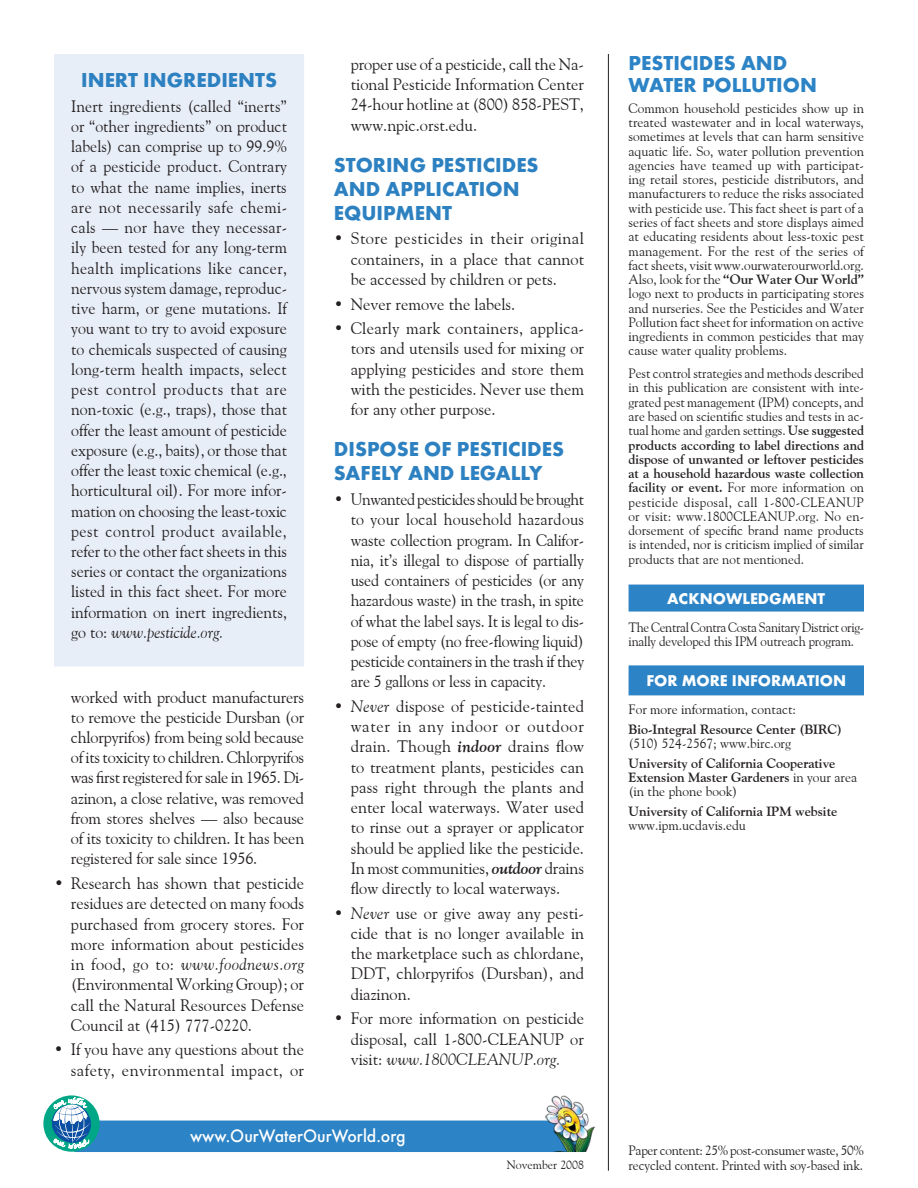
<style>
.page{position:relative;width:918px;height:1188px;background:#fff}
.page>*{position:absolute;margin:0;border:0;box-sizing:border-box;transform-origin:0 0}
.t1{font:700 21px/24px "Futura T";color:#2d81c1}
.t2{font:700 21px "Futura T";color:#2c83c5}
.t3{font:500 18.75px "Futura T";color:#fff;scale:.95 1}
.t4{font:16.5px/20.2px "Goudy Old Style BT";color:#231f20;text-align:justify}
.t5{font:16.5px/20.2px "Goudy Old Style BT";letter-spacing:.025em;color:#231f20;text-align:right}
.t6{font:700 16.2px "Futura T";color:#fff}
.t7{font:13.5px/14.2px "Goudy Old Style BT";color:#231f20;text-align:justify}
.t8{font:700 13.5px/14.2px "Goudy Old Style BT";color:#231f20}
.t9{font:13.5px/14.2px "Goudy Old Style BT";letter-spacing:-.02em;color:#231f20;scale:.96 1}
.t10{font:12px "Goudy Old Style BT";color:#231f20}
.s1{font-style:italic}
.s2{font-weight:700;font-style:italic}
.s3{font-weight:700}
.s4{font-weight:400}
</style>
<div class="page">
<div style="left:54px;top:54px;width:250px;height:613px;background:#e8eef8"></div>
<div style="left:74px;top:1121px;width:510px;height:31px;background:#2c83c5"></div>
<img style="left:545px;top:1095px;width:51px;height:57px">
<div style="left:43px;top:1095px;width:57px;height:57px;background:#00a786;border-radius:50%"></div>
<svg style="left:51px;top:1095px;width:41px;height:57px"></svg>
<hr style="left:608px;top:54px;width:1px;height:1117px;background:#231f20">
<div style="left:629px;top:585px;width:235px;height:27px;background:#2c83c5"></div>
<div style="left:629px;top:665px;width:235px;height:30px;background:#2c83c5"></div>
<p class="t1" style="left:81px;top:68px;width:20px">INERT</p>
<p class="t1" style="left:143px;top:68px;width:13px">INGREDIENTS</p>
<p class="t4" style="left:71px;top:95px;width:217px">Inert ingredients (called “inerts” or “other ingredients” on product labels) can comprise up to 99.9% of a pesticide product. Contrary to what the name implies, inerts are not necessarily safe chemi&shy;cals — nor have they necessar&shy;ily been tested for any long-term health implications like cancer, nervous system damage, reproduc&shy;tive harm, or gene mutations. If you want to try to avoid exposure to chemicals suspected of causing long-term health impacts, select pest control products that are non-toxic (e.g., traps), those that offer the least amount of pesticide exposure (e.g., baits), or those that offer the least toxic chemical (e.g., horticultural oil). For more infor&shy;mation on choosing the least-toxic pest control product available, refer to the other fact sheets in this series or contact the organizations listed in this fact sheet. For more information on inert ingredients, go to: <span class="s1">www.pesticide.org.</span></p>
<p class="t4" style="left:71px;top:686px;width:235px">worked with product manufacturers to remove the pesticide Dursban (or chlorpyrifos) from being sold because of its toxicity to children. Chlorpyrifos was first registered for sale in 1965. Di&shy;azinon, a close relative, was removed from stores shelves — also because of its toxicity to children. It has been registered for sale since 1956.</p>
<p class="t4" style="left:71px;top:873px;width:235px;text-indent:-17px">• Research has shown that pesticide residues are detected on many foods purchased from grocery stores. For more information about pesticides in food, go to: <span class="s1">www.foodnews.org </span>(Environmental Working Group); or call the Natural Resources Defense Council at (415) 777-0220.</p>
<p class="t5" style="left:54px;top:1039px;width:252px">• If you have any questions about the safety, environmental impact, or</p>
<p class="t4" style="left:351px;top:54px;width:235px">proper use of a pesticide, call the Na&shy;tional Pesticide Information Center 24-hour hotline at (800) 858-PEST, www.npic.orst.edu.</p>
<p class="t1" style="left:334px;top:153px;width:206px">STORING PESTICIDES<br>AND</p>
<p class="t1" style="left:334px;top:177px;width:187px;text-indent:52px">APPLICATION<br>EQUIPMENT</p>
<p class="t4" style="left:351px;top:228px;width:235px;text-indent:-17px">• Store pesticides in their original containers, in a place that cannot be accessed by children or pets.</p>
<p class="t4" style="left:334px;top:293px;width:183px">• Never remove the labels.</p>
<p class="t4" style="left:351px;top:318px;width:235px;text-indent:-17px">• Clearly mark containers, applica&shy;tors and utensils used for mixing or applying pesticides and store them with the pesticides. Never use them for any other purpose.</p>
<p class="t1" style="left:334px;top:437px;width:232px">DISPOSE OF PESTICIDES<br>SAFELY AND</p>
<p class="t1" style="left:460px;top:461px;width:84px">LEGALLY</p>
<p class="t4" style="left:351px;top:489px;width:235px;text-indent:-17px">• Unwanted pesticides should be brought to your local household hazardous waste collection program. In Califor&shy;nia, it’s illegal to dispose of partially used containers of pesticides (or any hazardous waste) in the trash, in spite of what the label says. It is legal to dis&shy;pose of empty (no free-flowing liquid) pesticide containers in the trash if they are 5 gallons or less in capacity.</p>
<p class="t4" style="left:351px;top:696px;width:235px;text-indent:-17px">• <span class="s1">Never</span> dispose of pesticide-tainted water in any indoor or outdoor drain. Though <span class="s2">indoor</span> drains flow to treatment plants, pesticides can pass right through the plants and enter local waterways. Water used to rinse out a sprayer or applicator should be applied like the pesticide.<br>In most communities, <span class="s2">outdoor</span> drains flow directly to local waterways.</p>
<p class="t4" style="left:351px;top:903px;width:235px;text-indent:-17px">• <span class="s1">Never</span> use or give away any pesti&shy;cide that is no longer available in the marketplace such as chlordane, DDT, chlorpyrifos (Dursban), and diazinon.</p>
<p class="t4" style="left:351px;top:1008px;width:235px;text-indent:-17px">• For more information on pesticide disposal, call 1-800-CLEANUP or visit: <span class="s1">www.1800CLEANUP.org.</span></p>
<p class="t3" style="left:190px;top:1124px;width:228px">www.OurWaterOurWorld.org</p>
<p class="t10" style="left:507px;top:1158px;width:79px">November 2008</p>
<p class="t2" style="left:629px;top:50px;width:24px">PESTICIDES</p>
<p class="t2" style="left:741px;top:50px;width:17px">AND</p>
<p class="t2" style="left:629px;top:73px;width:34px">WATER</p>
<p class="t2" style="left:702px;top:73px;width:27px">POLLUTION</p>
<p class="t7" style="left:629px;top:101px;width:237px">Common household pesticides show up in treated wastewater and in local waterways, sometimes at levels that can harm sensitive aquatic life. So, water pollution prevention agencies have teamed up with participat&shy;ing retail stores, pesticide distributors, and manufacturers to reduce the risks associated with pesticide use. This fact sheet is part of a series of fact sheets and store displays aimed at educating residents about less-toxic pest management. For the rest of the series of fact sheets, visit www.ourwaterourworld.org.<br>Also, look for the <span class="s3">“Our Water Our World” </span>logo next to products in participating stores and nurseries. See the Pesticides and Water Pollution fact sheet for information on active ingredients in common pesticides that may cause water quality problems.</p>
<p class="t7" style="left:629px;top:366px;width:237px">Pest control strategies and methods described in this publication are consistent with inte&shy;grated pest management (IPM) concepts, and are based on scientific studies and tests in ac&shy;tual home and garden settings. <span class="s3">Use suggested products according to label directions and dispose of unwanted or leftover pesticides at a household hazardous waste collection facility or event.</span> For more information on pesticide disposal, call 1-800-CLEANUP or visit: www.1800CLEANUP.org. No en&shy;dorsement of specific brand name products is intended, nor is criticism implied of similar products that are not mentioned.</p>
<p class="t6" style="left:667px;top:589px;width:159px">ACKNOWLEDGMENT</p>
<p class="t9" style="left:629px;top:620px;width:247px">The Central Contra Costa Sanitary District orig&shy;inally developed this IPM outreach program.</p>
<p class="t6" style="left:646px;top:672px;width:201px">FOR MORE INFORMATION</p>
<p class="t7" style="left:629px;top:702px;width:169px">For more information, contact:</p>
<p class="t8" style="left:629px;top:722px;width:216px">Bio-Integral Resource Center (BIRC)</p>
<p class="t7" style="left:629px;top:736px;width:164px">(510) 524-2567; www.birc.org</p>
<p class="t8" style="left:629px;top:756px;width:230px">University of California Cooperative<br>Extension Master Gardeners <span class="s4">in your area (in the phone book)</span></p>
<p class="t8" style="left:629px;top:804px;width:210px">University of California IPM website</p>
<p class="t7" style="left:629px;top:818px;width:119px">www.ipm.ucdavis.edu</p>
<p class="t7" style="left:629px;top:1143px;width:237px">Paper content: 25% post-consumer waste, 50% recycled content. Printed with soy-based ink.</p>
</div>
